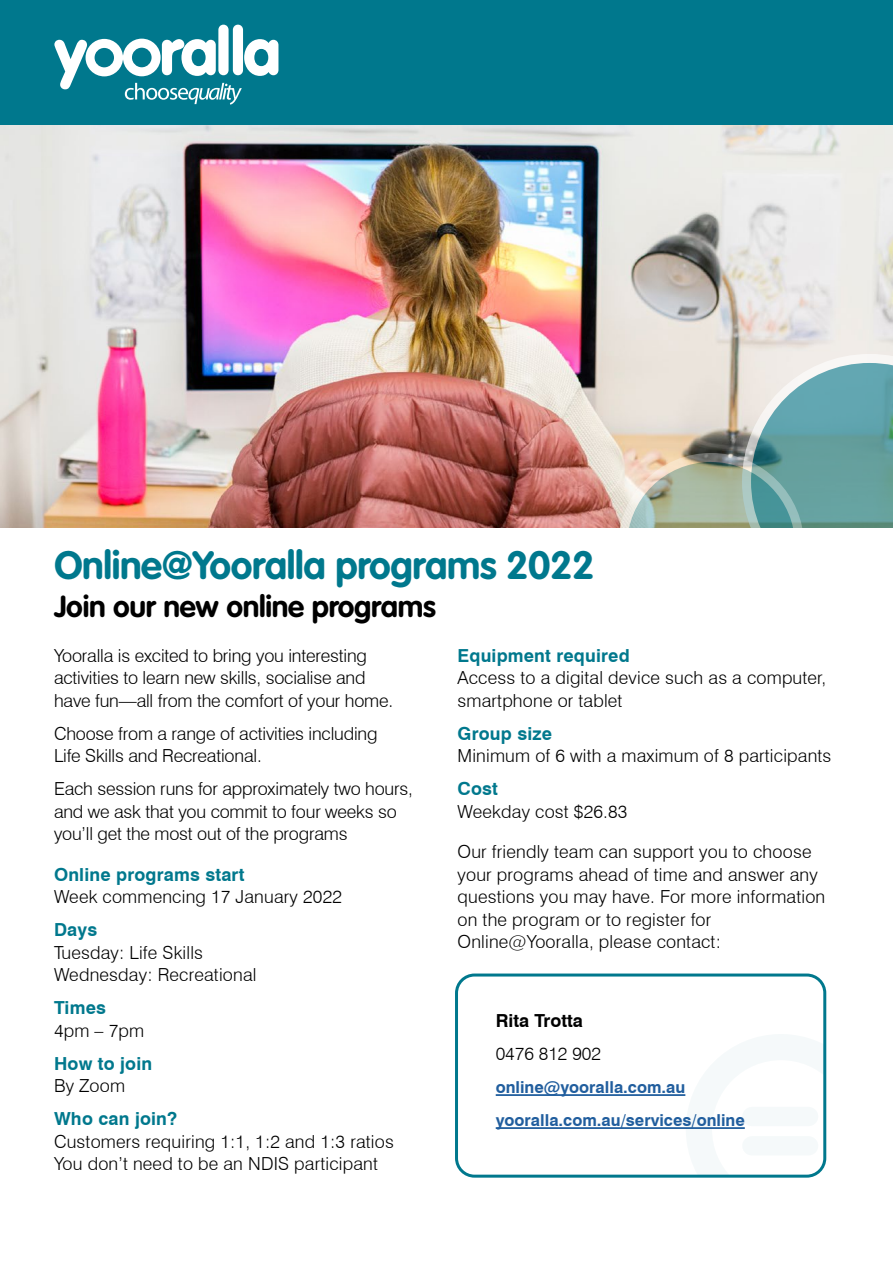
<style>
.page{position:relative;width:893px;height:1263px;background:#fff}
.page>*{position:absolute;margin:0;border:0;box-sizing:border-box;transform-origin:0 0}
.t1{font:700 39px "VAG Rounded Std";letter-spacing:-.01em;color:#00788d}
.t2{font:700 30px "VAG Rounded Std";letter-spacing:-.01em;color:#000}
.t3{font:300 18px/22.5px "Swiss 721 BT";letter-spacing:.01em;color:#000}
.t4{font:300 18px/22.5px "Swiss 721 BT";letter-spacing:-.01em;color:#000}
.t5{font:700 18px "Swiss 721 BT";letter-spacing:.01em;color:#00788d}
.t6{font:700 18px "Swiss 721 BT";color:#000}
.t7{font:700 16.5px/33px "Swiss 721 BT";color:#215e9e}
</style>
<div class="page">
<div style="left:0;top:0;width:893px;height:129px;background:#00788d"></div>
<div style="left:218px;top:25px;width:11px;height:50px;background:#fff;border-radius:5px"></div>
<div style="left:233px;top:25px;width:10px;height:50px;background:#fff;border-radius:5px"></div>
<svg style="left:54px;top:39px;width:224px;height:66px"></svg>
<img style="left:0;top:126px;width:893px;height:402px">
<div style="left:455px;top:973px;width:371px;height:205px;border:3px solid #00788d;border-radius:18px"></div>
<hr style="left:496px;top:1094px;width:189px;height:2px;background:#215e9e">
<hr style="left:496px;top:1127px;width:249px;height:2px;background:#215e9e">
<svg style="left:742px;top:354px;width:151px;height:174px;background:#80b0b0"></svg>
<svg style="left:622px;top:457px;width:178px;height:177px;background:#9ab2a0"></svg>
<div style="left:618px;top:453px;width:186px;height:186px;border:9px solid #fff;border-radius:50%"></div>
<div style="left:0;top:528px;width:893px;height:104px;background:#fff"></div>
<h1 class="t1" style="left:54px;top:542px;width:542px">Online@Yooralla programs 2022</h1>
<h2 class="t2" style="left:54px;top:588px;width:383px">Join our new online programs</h2>
<p class="t4" style="left:54px;top:644px;width:341px">Yooralla is excited to bring you interesting activities to learn new skills, socialise and have fun—all from the comfort of your home.</p>
<p class="t4" style="left:54px;top:722px;width:325px">Choose from a range of activities including<br>Life Skills and Recreational.</p>
<p class="t4" style="left:54px;top:777px;width:360px">Each session runs for approximately two hours, and we ask that you commit to four weeks so you’ll get the most out of the programs</p>
<p class="t5" style="left:54px;top:863px;width:192px">Online programs start</p>
<p class="t3" style="left:54px;top:885px;width:289px">Week commencing 17 January 2022</p>
<p class="t5" style="left:54px;top:919px;width:45px">Days</p>
<p class="t3" style="left:54px;top:941px;width:204px">Tuesday: Life Skills<br>Wednesday: Recreational</p>
<p class="t5" style="left:54px;top:997px;width:53px">Times</p>
<p class="t3" style="left:54px;top:1019px;width:92px">4pm – 7pm</p>
<p class="t5" style="left:54px;top:1052px;width:100px">How to join</p>
<p class="t3" style="left:54px;top:1074px;width:73px">By Zoom</p>
<p class="t5" style="left:54px;top:1108px;width:125px">Who can join?</p>
<p class="t3" style="left:54px;top:1130px;width:341px">Customers requiring 1:1, 1:2 and 1:3 ratios<br>You don’t need to be an NDIS participant</p>
<p class="t5" style="left:458px;top:644px;width:174px">Equipment required</p>
<p class="t3" style="left:458px;top:666px;width:370px">Access to a digital device such as a computer, smartphone or tablet</p>
<p class="t5" style="left:458px;top:722px;width:96px">Group size</p>
<p class="t3" style="left:458px;top:744px;width:375px">Minimum of 6 with a maximum of 8 participants</p>
<p class="t5" style="left:458px;top:778px;width:42px">Cost</p>
<p class="t3" style="left:458px;top:800px;width:171px">Weekday cost $26.83</p>
<p class="t3" style="left:458px;top:840px;width:369px">Our friendly team can support you to choose your programs ahead of time and answer any questions you may have. For more information on the program or to register for Online@Yooralla, please contact:</p>
<p class="t6" style="left:496px;top:1010px;width:89px">Rita Trotta</p>
<p class="t3" style="left:496px;top:1042px;width:107px">0476 812 902</p>
<p class="t7" style="left:496px;top:1071px;width:251px">online@yooralla.com.au yooralla.com.au/services/online</p>
</div>
